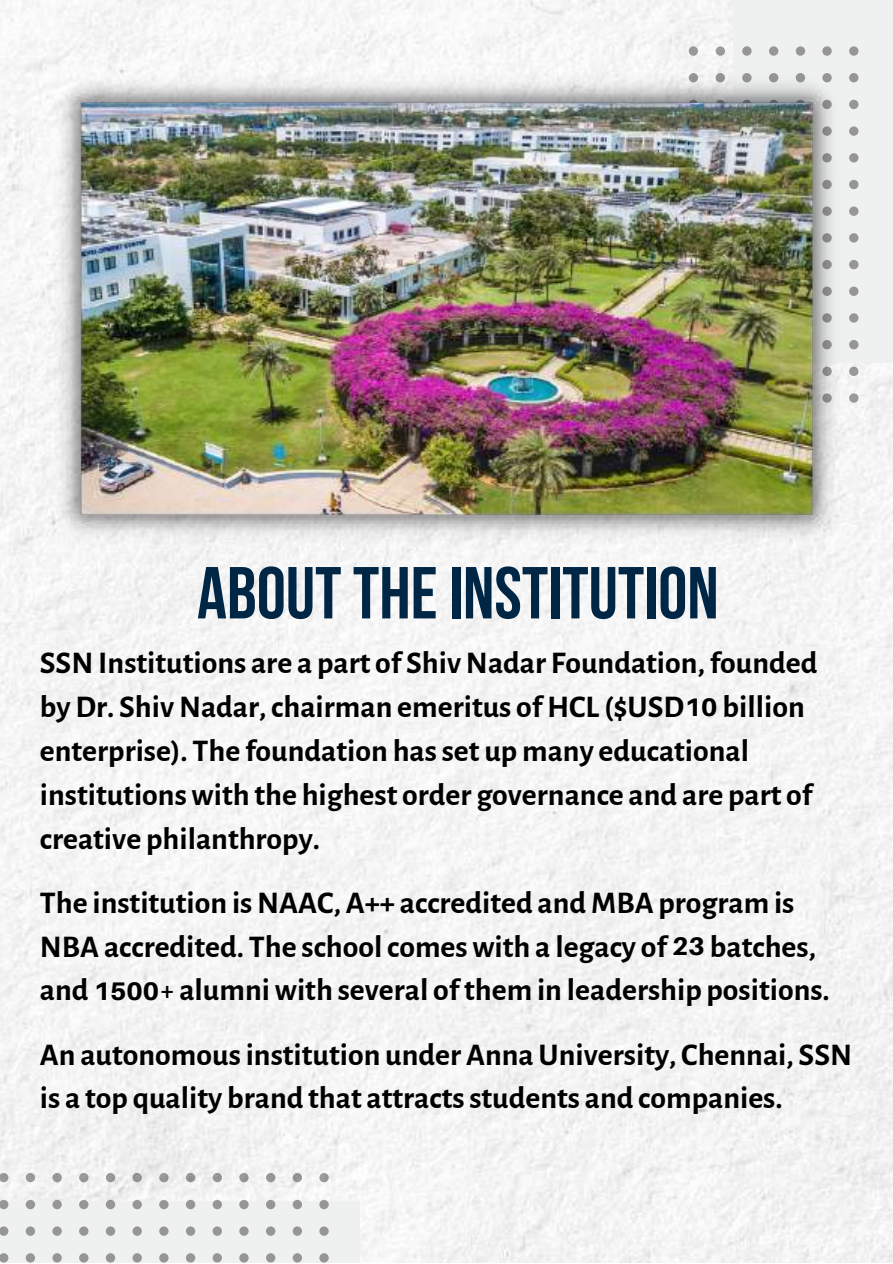
<style>
.page{position:relative;width:893px;height:1264px;background:#fff}
.page>*{position:absolute;margin:0;border:0;box-sizing:border-box;transform-origin:0 0}
.t1{font:73.35px "Bebas Neue Cyrillic";color:#002646}
.t2{font:700 31.65px/43.8px "Alegreya Sans";color:#000}
.t3{font:800 25.5px "Aileron";color:#000}
</style>
<div class="page">
<div style="left:733px;top:0;width:159px;height:362px;background:#eff1f0"></div>
<div style="left:0;top:1200px;width:359px;height:62px;background:#eff1f0"></div>
<img style="left:0;top:21px;width:892px;height:574px">
<div style="left:319px;top:1253px;width:10px;height:9px;background:#959695;border-radius:50%"></div>
<svg style="left:292px;top:1253px;width:10px;height:9px"></svg>
<div style="left:266px;top:1253px;width:9px;height:9px;background:#959695;border-radius:50%"></div>
<svg style="left:239px;top:1253px;width:10px;height:9px"></svg>
<svg style="left:212px;top:1253px;width:10px;height:9px"></svg>
<div style="left:186px;top:1253px;width:9px;height:9px;background:#959695;border-radius:50%"></div>
<div style="left:159px;top:1253px;width:9px;height:9px;background:#959695;border-radius:50%"></div>
<svg style="left:319px;top:1226px;width:10px;height:9px"></svg>
<svg style="left:292px;top:1226px;width:10px;height:9px"></svg>
<div style="left:266px;top:1226px;width:9px;height:9px;background:#959695;border-radius:50%"></div>
<svg style="left:239px;top:1226px;width:10px;height:9px"></svg>
<svg style="left:212px;top:1226px;width:10px;height:9px"></svg>
<div style="left:186px;top:1226px;width:9px;height:9px;background:#959695;border-radius:50%"></div>
<svg style="left:159px;top:1226px;width:9px;height:9px"></svg>
<svg style="left:319px;top:1199px;width:10px;height:10px"></svg>
<svg style="left:292px;top:1199px;width:10px;height:10px"></svg>
<svg style="left:266px;top:1199px;width:9px;height:10px"></svg>
<svg style="left:239px;top:1199px;width:10px;height:10px"></svg>
<svg style="left:212px;top:1199px;width:10px;height:10px"></svg>
<svg style="left:186px;top:1199px;width:9px;height:10px"></svg>
<svg style="left:159px;top:1199px;width:9px;height:10px"></svg>
<svg style="left:319px;top:1172px;width:10px;height:10px"></svg>
<svg style="left:292px;top:1172px;width:10px;height:10px"></svg>
<svg style="left:266px;top:1172px;width:9px;height:10px"></svg>
<svg style="left:239px;top:1172px;width:10px;height:10px"></svg>
<svg style="left:212px;top:1172px;width:10px;height:10px"></svg>
<svg style="left:186px;top:1172px;width:9px;height:10px"></svg>
<svg style="left:159px;top:1172px;width:9px;height:10px"></svg>
<svg style="left:132px;top:1253px;width:10px;height:9px"></svg>
<div style="left:106px;top:1253px;width:9px;height:9px;background:#959695;border-radius:50%"></div>
<div style="left:79px;top:1253px;width:9px;height:9px;background:#959695;border-radius:50%"></div>
<div style="left:52px;top:1253px;width:10px;height:9px;background:#959695;border-radius:50%"></div>
<div style="left:26px;top:1253px;width:9px;height:9px;background:#959695;border-radius:50%"></div>
<svg style="left:0;top:1253px;width:8px;height:9px"></svg>
<svg style="left:132px;top:1226px;width:10px;height:9px"></svg>
<div style="left:106px;top:1226px;width:9px;height:9px;background:#959695;border-radius:50%"></div>
<div style="left:79px;top:1226px;width:9px;height:9px;background:#959695;border-radius:50%"></div>
<svg style="left:52px;top:1226px;width:10px;height:9px"></svg>
<div style="left:26px;top:1226px;width:9px;height:9px;background:#959695;border-radius:50%"></div>
<svg style="left:0;top:1226px;width:8px;height:9px"></svg>
<svg style="left:132px;top:1199px;width:10px;height:10px"></svg>
<svg style="left:106px;top:1199px;width:9px;height:10px"></svg>
<svg style="left:79px;top:1199px;width:9px;height:10px"></svg>
<svg style="left:52px;top:1199px;width:10px;height:10px"></svg>
<svg style="left:26px;top:1199px;width:9px;height:10px"></svg>
<svg style="left:0;top:1199px;width:8px;height:10px"></svg>
<svg style="left:132px;top:1172px;width:10px;height:10px"></svg>
<svg style="left:106px;top:1172px;width:9px;height:10px"></svg>
<svg style="left:79px;top:1172px;width:9px;height:10px"></svg>
<svg style="left:52px;top:1172px;width:10px;height:10px"></svg>
<svg style="left:26px;top:1172px;width:9px;height:10px"></svg>
<svg style="left:0;top:1172px;width:8px;height:10px"></svg>
<h1 class="t1" style="left:197px;top:563px;width:523px">ABOUTTHEINSTITUTION</h1>
<p class="t2" style="left:40px;top:641px;width:779px">SSNInstitutions are a part of ShivNadar Foundation,founded byDr. ShivNadar,chairman emeritus ofHCL ($USD billion enterprise). The foundation hasset up many educational institutionswith the highest order governance and are part of creative philanthropy.</p>
<p class="t2" style="left:40px;top:881px;width:756px">The institution isNAAC, A++ accredited andMBA program is<br>NBA accredited. The schoolcomeswith a legacy of</p>
<p class="t3" style="left:684px;top:691px;width:34px">10</p>
<p class="t2" style="left:710px;top:925px;width:107px">batches,</p>
<p class="t3" style="left:672px;top:930px;width:34px">23</p>
<p class="t2" style="left:40px;top:958px;width:813px;line-height:64.1px;text-indent:139px">alumniwith several ofthem in leadership positions.<br>An autonomousinstitution under AnnaUniversity, Chennai, SSN</p>
<p class="t2" style="left:40px;top:1076px;width:744px">is a top quality brand that attractsstudents and companies.</p>
<p class="t2" style="left:40px;top:969px;width:50px">and</p>
<p class="t3" style="left:94px;top:975px;width:83px">1500+</p>
</div>
